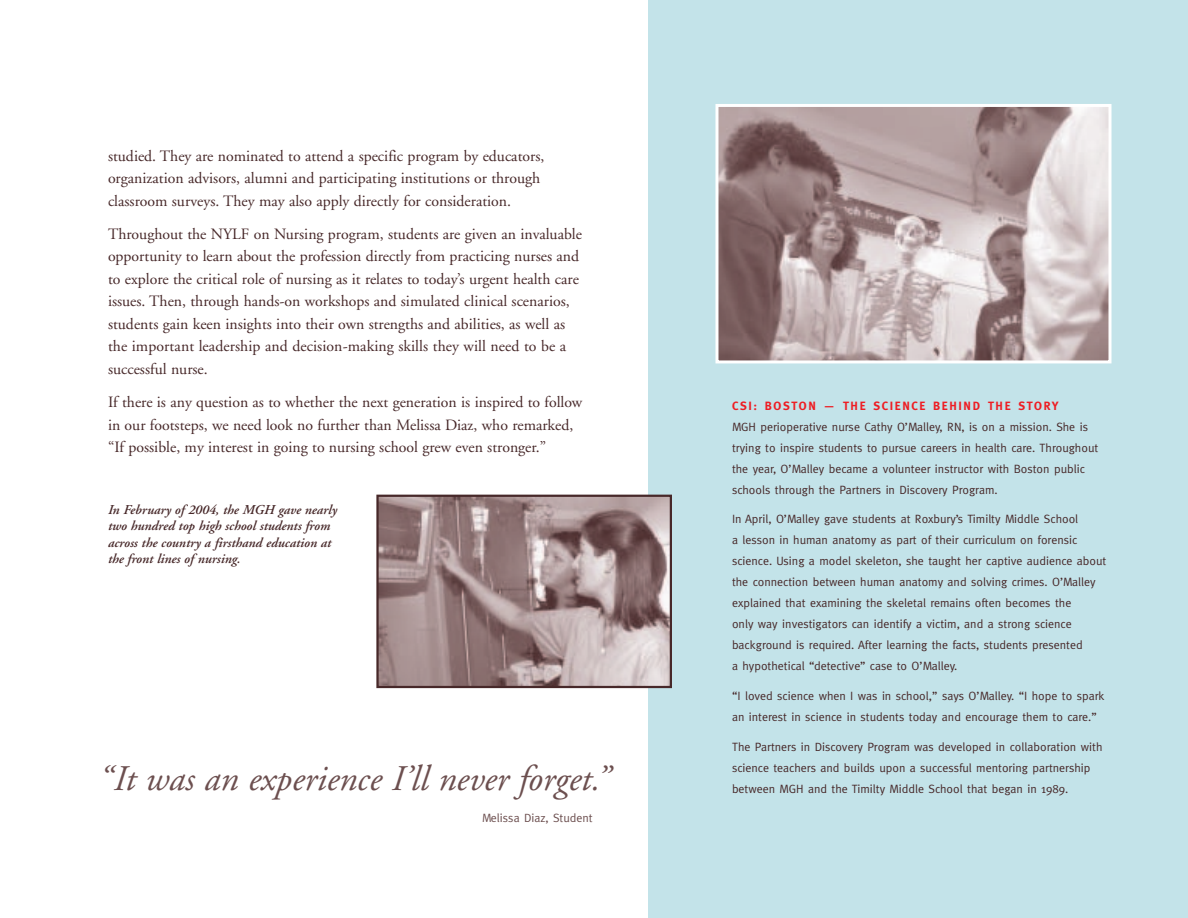
<style>
.page{position:relative;width:1188px;height:918px;background:#fff}
.page>*{position:absolute;margin:0;border:0;box-sizing:border-box;transform-origin:0 0}
.t1{font:italic 36px "Adobe Garamond";color:#6c4f4f}
.t2{font:15.75px/22.5px "Adobe Garamond";color:#472829}
.t3{font:italic 600 13.5px/16.5px "Adobe Garamond";color:#472829}
.t4{font:12px/21px "Meta";color:#472829}
.t5{font:700 12px "Meta";letter-spacing:.135em;color:#ee1d23}
.t6{font:12px "Meta";color:#6c4f4f}
</style>
<div class="page">
<div style="left:648px;top:0;width:540px;height:918px;background:#c3e3e9"></div>
<img style="left:720px;top:108px;width:388px;height:251px">
<div style="left:716px;top:104px;width:396px;height:259px;border:3px solid #fff"></div>
<img style="left:379px;top:498px;width:290px;height:187px">
<div style="left:376px;top:495px;width:296px;height:193px;border:2px solid #472829"></div>
<h2 class="t2" style="left:108px;top:146px;width:438px">studied. They are nominated to attend a specific program by educators, organization advisors, alumni and participating institutions or through classroom surveys. They may also apply directly for consideration.</h2>
<p class="t2" style="left:108px;top:224px;width:476px">Throughout the NYLF on Nursing program, students are given an invaluable opportunity to learn about the profession directly from practicing nurses and to explore the critical role of nursing as it relates to today’s urgent health care issues. Then, through hands-on workshops and simulated clinical scenarios, students gain keen insights into their own strengths and abilities, as well as the important leadership and decision-making skills they will need to be a successful nurse.</p>
<h2 class="t2" style="left:108px;top:392px;width:476px">If there is any question as to whether the next generation is inspired to follow in our footsteps, we need look no further than Melissa Diaz, who remarked, “If possible, my interest in going to nursing school grew even stronger.”</h2>
<p class="t3" style="left:108px;top:502px;width:231px">In February of 2004, the MGH gave nearly two hundred top high school students from across the country a firsthand education at the front lines of nursing.</p>
<h1 class="t1" style="left:99px;top:765px;width:512px">“It was an experience I’ll never forget.”</h1>
<p class="t6" style="left:482px;top:810px;width:112px">Melissa Diaz, Student</p>
<p class="t5" style="left:732px;top:398px;width:328px">CSI: BOSTON — THE SCIENCE BEHIND THE STORY</p>
<p class="t4" style="left:732px;top:416px;width:368px">MGH perioperative nurse Cathy O’Malley, RN, is on a mission. She is trying to inspire students to pursue careers in health care. Throughout the year, O’Malley became a volunteer instructor with Boston public schools through the Partners in Discovery Program.</p>
<p class="t4" style="left:732px;top:509px;width:376px">In April, O’Malley gave students at Roxbury’s Timilty Middle School<br>a lesson in human anatomy as part of their curriculum on forensic science. Using a model skeleton, she taught her captive audience about the connection between human anatomy and solving crimes. O’Malley explained that examining the skeletal remains often becomes the<br>only way investigators can identify a victim, and a strong science background is required. After learning the facts, students presented<br>a hypothetical “detective” case to O’Malley.</p>
<p class="t4" style="left:732px;top:685px;width:374px">“I loved science when I was in school,” says O’Malley. “I hope to spark an interest in science in students today and encourage them to care.”</p>
<p class="t4" style="left:732px;top:736px;width:372px">The Partners in Discovery Program was developed in collaboration with science teachers and builds upon a successful mentoring partnership between MGH and the Timilty Middle School that began in 1989.</p>
</div>
